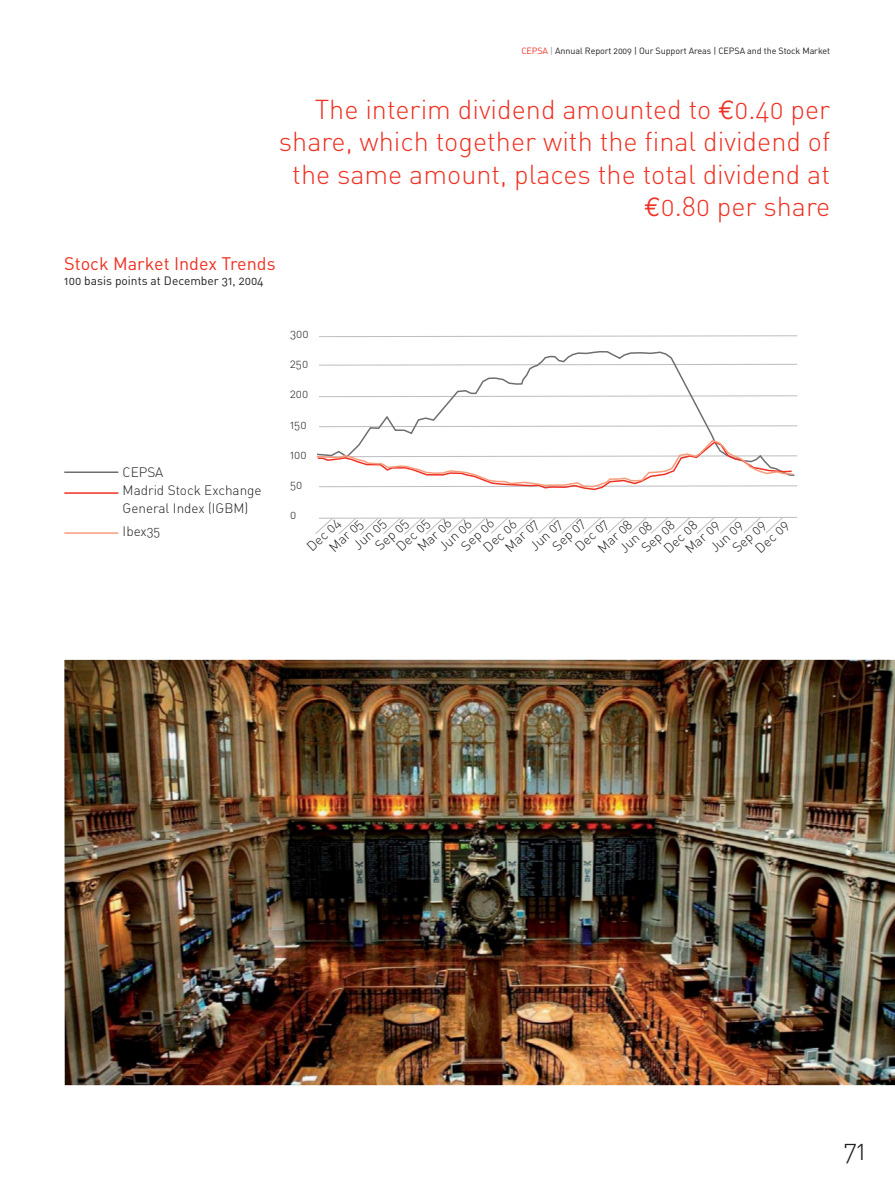
<style>
.page{position:relative;width:895px;height:1192px;background:#fff}
.page>*{position:absolute;margin:0;border:0;box-sizing:border-box;transform-origin:0 0}
.t1{font:27px/32.4px "DIN Light Alternate";color:#ee3224;text-align:right}
.t2{font:27px "DIN Light Alternate";color:#231f20}
.t3{font:18px "DIN Regular Alternate";color:#ee3224}
.t4{font:13.5px/18px "DIN Light Alternate";color:#231f20}
.t5{font:12px "DIN Regular Alternate";color:#231f20}
.t6{font:12px "DIN Light Alternate";color:#231f20}
.t7{font:9px "DIN Regular Alternate";letter-spacing:-.01em;color:#231f20}
.s1{color:#ee3224}
.s2{color:#939598}
.s3{font-family:"Euro Mono"}
</style>
<div class="page">
<hr style="left:64px;top:492px;width:54px;height:2px;background:#ee3224">
<hr style="left:64px;top:471px;width:54px;height:2px;background:#6d6e70">
<svg style="left:315px;top:517px;width:482px;height:18px"></svg>
<hr style="left:64px;top:532px;width:54px;height:2px;background:#f79b7b">
<img style="left:64px;top:660px;width:830px;height:425px">
<svg style="left:319px;top:335px;width:478px;height:2px"></svg>
<svg style="left:319px;top:351px;width:476px;height:88px"></svg>
<svg style="left:316px;top:439px;width:481px;height:52px"></svg>
<p class="t7" style="left:521px;top:48px;width:310px"><span class="s1">CEPSA</span> <span class="s2">|</span> Annual Report 2009 | Our Support Areas | CEPSA and the Stock Market</p>
<h1 class="t1" style="left:279px;top:96px;width:552px">The interim dividend amounted to <span class="s3">€</span>0.40 per share, which together with the final dividend of the same amount, places the total dividend at <span class="s3">€</span>0.80 per share</h1>
<h2 class="t3" style="left:64px;top:257px;width:213px">Stock Market Index Trends</h2>
<p class="t5" style="left:64px;top:277px;width:201px">100 basis points at December 31, 2004</p>
<p class="t6" style="left:290px;top:329px;width:20px">300</p>
<p class="t6" style="left:290px;top:359px;width:20px">250</p>
<p class="t6" style="left:290px;top:390px;width:20px">200</p>
<p class="t6" style="left:290px;top:420px;width:18px">150</p>
<p class="t6" style="left:290px;top:450px;width:18px">100</p>
<p class="t6" style="left:290px;top:480px;width:14px">50</p>
<p class="t6" style="left:290px;top:510px;width:8px">0</p>
<p class="t4" style="left:123px;top:465px;width:140px">CEPSA<br>Madrid Stock Exchange<br>General Index (IGBM)</p>
<p class="t4" style="left:123px;top:524px;width:39px">Ibex35</p>
<p class="t4" style="left:304px;top:543px;width:42px;rotate:-43deg">Dec 04</p>
<p class="t4" style="left:414px;top:543px;width:43px;rotate:-43deg">Mar 06</p>
<p class="t4" style="left:458px;top:542px;width:41px;rotate:-43deg">Sep 06</p>
<p class="t4" style="left:480px;top:543px;width:42px;rotate:-43deg">Dec 06</p>
<p class="t4" style="left:436px;top:543px;width:41px;rotate:-43deg">Jun 06</p>
<p class="t4" style="left:350px;top:542px;width:41px;rotate:-43deg">Jun 05</p>
<p class="t4" style="left:594px;top:545px;width:43px;rotate:-43deg">Mar 08</p>
<p class="t4" style="left:372px;top:542px;width:41px;rotate:-43deg">Sep 05</p>
<p class="t4" style="left:549px;top:542px;width:41px;rotate:-43deg">Sep 07</p>
<p class="t4" style="left:638px;top:544px;width:41px;rotate:-43deg">Sep 08</p>
<p class="t4" style="left:393px;top:543px;width:42px;rotate:-43deg">Dec 05</p>
<p class="t4" style="left:502px;top:544px;width:42px;rotate:-43deg">Mar 07</p>
<p class="t4" style="left:526px;top:542px;width:40px;rotate:-43deg">Jun 07</p>
<p class="t4" style="left:572px;top:543px;width:41px;rotate:-43deg">Dec 07</p>
<p class="t4" style="left:326px;top:544px;width:42px;rotate:-43deg">Mar 05</p>
<p class="t4" style="left:660px;top:545px;width:42px;rotate:-43deg">Dec 08</p>
<p class="t4" style="left:616px;top:544px;width:41px;rotate:-43deg">Jun 08</p>
<p class="t4" style="left:729px;top:544px;width:41px;rotate:-43deg">Sep 09</p>
<p class="t4" style="left:682px;top:545px;width:42px;rotate:-43deg">Mar 09</p>
<p class="t4" style="left:707px;top:544px;width:41px;rotate:-43deg">Jun 09</p>
<p class="t4" style="left:752px;top:545px;width:42px;rotate:-43deg">Dec 09</p>
<h1 class="t2" style="left:843px;top:1140px;width:24px">71</h1>
</div>
